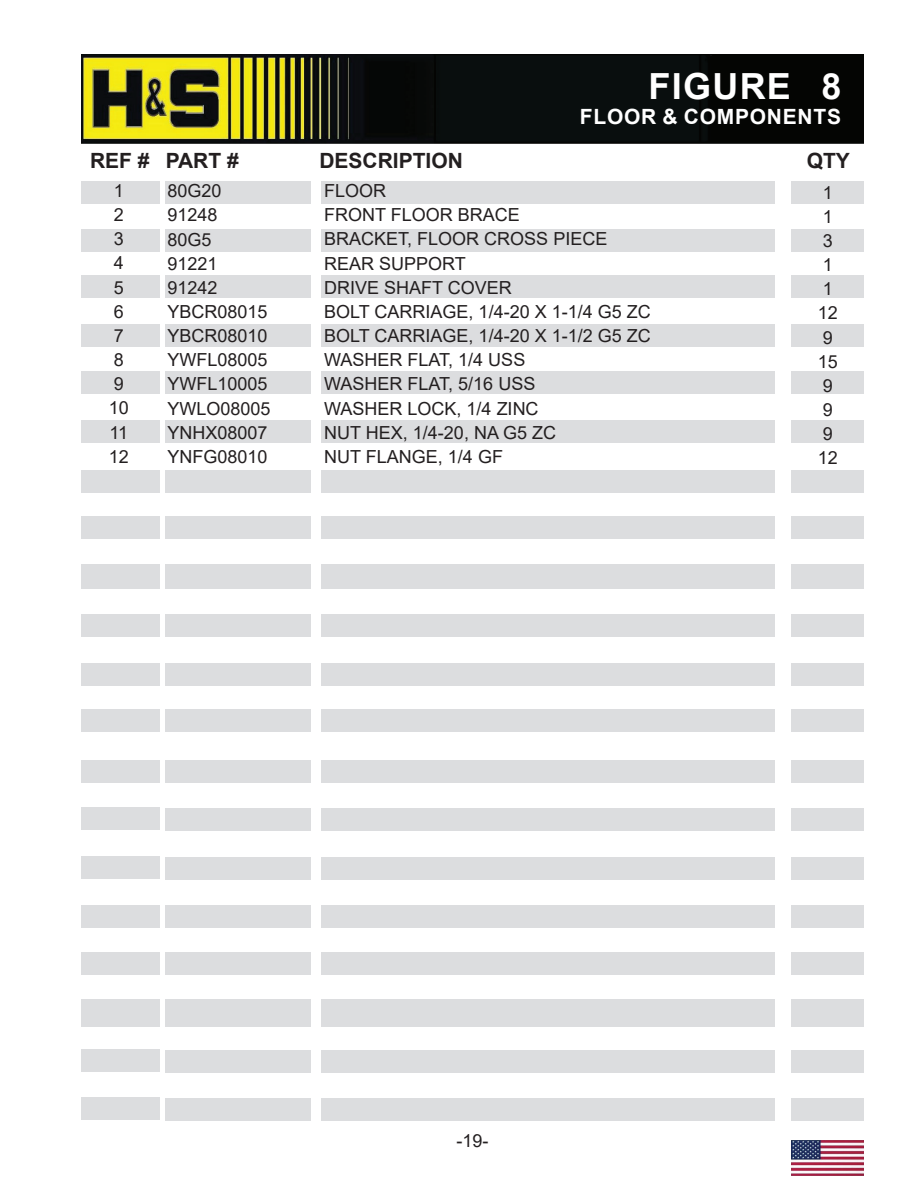
<style>
.page{position:relative;width:918px;height:1188px;background:#fff}
.page>*{position:absolute;margin:0;border:0;box-sizing:border-box;transform-origin:0 0}
.t1{font:700 36px "Arial";letter-spacing:.035em;color:#fff}
.t2{font:700 21px "Arial";color:#231f20}
.t3{font:700 21px "Arial";letter-spacing:.035em;color:#fff}
.t4{font:18px/24.2px "Arial";color:#231f20}
</style>
<div class="page">
<div style="left:81px;top:181px;width:78px;height:23px;background:#dcdddf"></div>
<div style="left:81px;top:230px;width:78px;height:22px;background:#dcdddf"></div>
<div style="left:81px;top:275px;width:78px;height:23px;background:#dcdddf"></div>
<div style="left:81px;top:324px;width:78px;height:22px;background:#dcdddf"></div>
<div style="left:81px;top:371px;width:78px;height:23px;background:#dcdddf"></div>
<div style="left:81px;top:420px;width:78px;height:23px;background:#dcdddf"></div>
<div style="left:81px;top:470px;width:78px;height:23px;background:#dcdddf"></div>
<div style="left:81px;top:516px;width:78px;height:22px;background:#dcdddf"></div>
<div style="left:81px;top:564px;width:78px;height:25px;background:#dcdddf"></div>
<div style="left:81px;top:614px;width:78px;height:23px;background:#dcdddf"></div>
<div style="left:81px;top:663px;width:78px;height:23px;background:#dcdddf"></div>
<div style="left:81px;top:710px;width:78px;height:22px;background:#dcdddf"></div>
<div style="left:81px;top:760px;width:78px;height:23px;background:#dcdddf"></div>
<div style="left:81px;top:1097px;width:78px;height:23px;background:#dcdddf"></div>
<div style="left:81px;top:808px;width:78px;height:22px;background:#dcdddf"></div>
<div style="left:81px;top:856px;width:78px;height:23px;background:#dcdddf"></div>
<div style="left:81px;top:905px;width:78px;height:23px;background:#dcdddf"></div>
<div style="left:81px;top:952px;width:78px;height:23px;background:#dcdddf"></div>
<div style="left:81px;top:999px;width:78px;height:27px;background:#dcdddf"></div>
<div style="left:81px;top:1049px;width:78px;height:23px;background:#dcdddf"></div>
<div style="left:165px;top:181px;width:145px;height:23px;background:#dcdddf"></div>
<div style="left:165px;top:229px;width:145px;height:23px;background:#dcdddf"></div>
<div style="left:165px;top:275px;width:145px;height:23px;background:#dcdddf"></div>
<div style="left:165px;top:324px;width:145px;height:22px;background:#dcdddf"></div>
<div style="left:165px;top:371px;width:145px;height:23px;background:#dcdddf"></div>
<div style="left:165px;top:420px;width:145px;height:23px;background:#dcdddf"></div>
<div style="left:165px;top:470px;width:145px;height:22px;background:#dcdddf"></div>
<div style="left:165px;top:516px;width:145px;height:22px;background:#dcdddf"></div>
<div style="left:165px;top:564px;width:145px;height:25px;background:#dcdddf"></div>
<div style="left:165px;top:614px;width:145px;height:23px;background:#dcdddf"></div>
<div style="left:165px;top:663px;width:145px;height:23px;background:#dcdddf"></div>
<div style="left:165px;top:710px;width:145px;height:22px;background:#dcdddf"></div>
<div style="left:165px;top:760px;width:145px;height:23px;background:#dcdddf"></div>
<div style="left:165px;top:1098px;width:145px;height:22px;background:#dcdddf"></div>
<div style="left:165px;top:808px;width:145px;height:23px;background:#dcdddf"></div>
<div style="left:165px;top:857px;width:145px;height:22px;background:#dcdddf"></div>
<div style="left:165px;top:905px;width:145px;height:23px;background:#dcdddf"></div>
<div style="left:165px;top:952px;width:145px;height:23px;background:#dcdddf"></div>
<div style="left:165px;top:1000px;width:145px;height:27px;background:#dcdddf"></div>
<div style="left:165px;top:1050px;width:145px;height:22px;background:#dcdddf"></div>
<div style="left:321px;top:181px;width:454px;height:23px;background:#dcdddf"></div>
<div style="left:321px;top:229px;width:454px;height:23px;background:#dcdddf"></div>
<div style="left:321px;top:275px;width:454px;height:23px;background:#dcdddf"></div>
<div style="left:321px;top:324px;width:454px;height:22px;background:#dcdddf"></div>
<div style="left:321px;top:371px;width:454px;height:23px;background:#dcdddf"></div>
<div style="left:321px;top:420px;width:454px;height:23px;background:#dcdddf"></div>
<div style="left:321px;top:470px;width:454px;height:22px;background:#dcdddf"></div>
<div style="left:321px;top:516px;width:454px;height:22px;background:#dcdddf"></div>
<div style="left:321px;top:564px;width:454px;height:25px;background:#dcdddf"></div>
<div style="left:321px;top:614px;width:454px;height:23px;background:#dcdddf"></div>
<div style="left:321px;top:663px;width:454px;height:23px;background:#dcdddf"></div>
<div style="left:321px;top:710px;width:454px;height:22px;background:#dcdddf"></div>
<div style="left:321px;top:760px;width:454px;height:23px;background:#dcdddf"></div>
<div style="left:321px;top:1098px;width:454px;height:22px;background:#dcdddf"></div>
<div style="left:321px;top:808px;width:454px;height:23px;background:#dcdddf"></div>
<div style="left:321px;top:857px;width:454px;height:22px;background:#dcdddf"></div>
<div style="left:321px;top:905px;width:454px;height:23px;background:#dcdddf"></div>
<div style="left:321px;top:952px;width:454px;height:23px;background:#dcdddf"></div>
<div style="left:321px;top:1000px;width:454px;height:27px;background:#dcdddf"></div>
<div style="left:321px;top:1050px;width:454px;height:22px;background:#dcdddf"></div>
<div style="left:791px;top:181px;width:73px;height:23px;background:#dcdddf"></div>
<div style="left:791px;top:229px;width:73px;height:23px;background:#dcdddf"></div>
<div style="left:791px;top:275px;width:73px;height:23px;background:#dcdddf"></div>
<div style="left:791px;top:324px;width:73px;height:22px;background:#dcdddf"></div>
<div style="left:791px;top:371px;width:73px;height:23px;background:#dcdddf"></div>
<div style="left:791px;top:420px;width:73px;height:23px;background:#dcdddf"></div>
<div style="left:791px;top:470px;width:73px;height:22px;background:#dcdddf"></div>
<div style="left:791px;top:516px;width:73px;height:22px;background:#dcdddf"></div>
<div style="left:791px;top:564px;width:73px;height:25px;background:#dcdddf"></div>
<div style="left:791px;top:614px;width:73px;height:23px;background:#dcdddf"></div>
<div style="left:791px;top:663px;width:73px;height:23px;background:#dcdddf"></div>
<div style="left:791px;top:710px;width:73px;height:22px;background:#dcdddf"></div>
<div style="left:791px;top:760px;width:73px;height:23px;background:#dcdddf"></div>
<div style="left:791px;top:1098px;width:73px;height:22px;background:#dcdddf"></div>
<div style="left:791px;top:808px;width:73px;height:23px;background:#dcdddf"></div>
<div style="left:791px;top:857px;width:73px;height:22px;background:#dcdddf"></div>
<div style="left:791px;top:905px;width:73px;height:23px;background:#dcdddf"></div>
<div style="left:791px;top:952px;width:73px;height:23px;background:#dcdddf"></div>
<div style="left:791px;top:1000px;width:73px;height:27px;background:#dcdddf"></div>
<div style="left:791px;top:1050px;width:73px;height:22px;background:#dcdddf"></div>
<img style="left:792px;top:1140px;width:72px;height:36px">
<img style="left:81px;top:54px;width:783px;height:90px">
<h1 class="t1" style="left:649px;top:60px;width:144px">FIGURE</h1>
<p class="t3" style="left:580px;top:102px;width:263px">FLOOR &amp; COMPONENTS</p>
<h1 class="t1" style="left:821px;top:60px;width:22px">8</h1>
<p class="t2" style="left:90px;top:146px;width:150px">REF # PART #</p>
<p class="t2" style="left:319px;top:146px;width:145px">DESCRIPTION</p>
<p class="t2" style="left:807px;top:146px;width:45px">QTY</p>
<p class="t4" style="left:109px;top:178px;width:22px">1<br>2<br>3<br>4<br>5<br>6<br>7<br>8<br>9<br>10<br>11<br>12</p>
<p class="t4" style="left:818px;top:180px;width:22px">1<br>1<br>3<br>1<br>1<br>12<br>9<br>15<br>9<br>9<br>9<br>12</p>
<p class="t4" style="left:324px;top:179px;width:328px">FLOOR<br>FRONT FLOOR BRACE<br>BRACKET, FLOOR CROSS PIECE<br>REAR SUPPORT<br>DRIVE SHAFT COVER<br>BOLT CARRIAGE, 1/4-20 X 1-1/4 G5 ZC<br>BOLT CARRIAGE, 1/4-20 X 1-1/2 G5 ZC<br>WASHER FLAT, 1/4 USS<br>WASHER FLAT, 5/16 USS<br>WASHER LOCK, 1/4 ZINC<br>NUT HEX, 1/4-20, NA G5 ZC<br>NUT FLANGE, 1/4 GF</p>
<p class="t4" style="left:167px;top:179px;width:105px">80G20<br>91248<br>80G5<br>91221<br>91242<br>YBCR08015<br>YBCR08010<br>YWFL08005<br>YWFL10005<br>YWLO08005<br>YNHX08007<br>YNFG08010</p>
<p class="t4" style="left:456px;top:1129px;width:34px">-19-</p>
</div>
